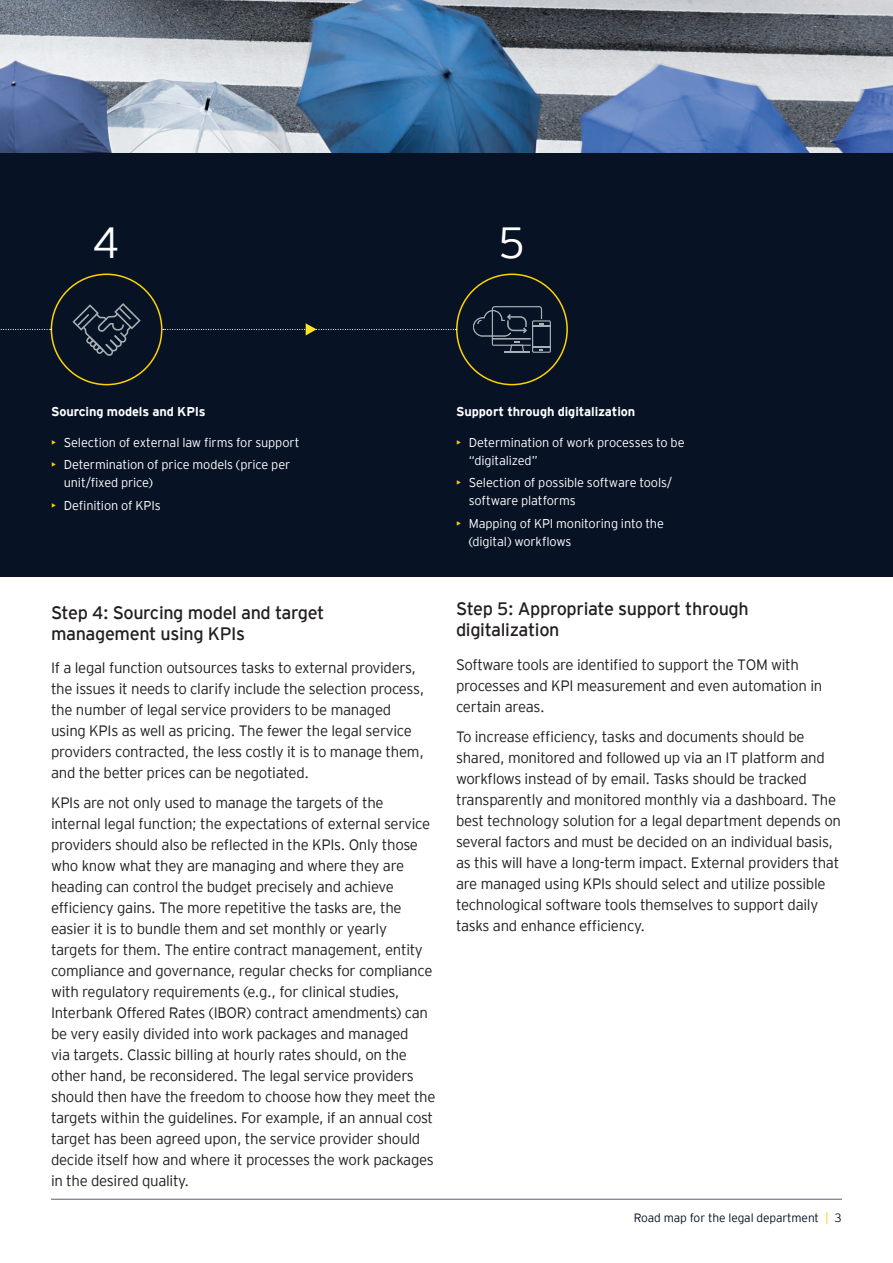
<style>
.page{position:relative;width:893px;height:1263px;background:#fff}
.page>*{position:absolute;margin:0;border:0;box-sizing:border-box;transform-origin:0 0}
.t1{font:300 43.5px "EY Interstate";color:#fff}
.t2{font:18px/21px "EY Interstate";letter-spacing:-.02em;color:#231f20}
.t3{font:300 15px/21px "EY Interstate";letter-spacing:-.02em;color:#231f20}
.t4{font:300 12.75px/18px "EY Interstate";letter-spacing:-.01em;color:#fff}
.t5{font:700 12.75px "EY Interstate";letter-spacing:-.005em;color:#fff}
.t6{font:300 12px "EY Interstate";letter-spacing:-.01em;color:#071224}
.s1{color:#fed304}
</style>
<div class="page">
<img style="left:0;top:0;width:893px;height:153px">
<div style="left:0;top:153px;width:893px;height:424px;background:#071224"></div>
<div style="left:51px;top:274px;width:111px;height:111px;border:2px solid #fed304;border-radius:50%"></div>
<div style="left:456px;top:274px;width:112px;height:111px;border:2px solid #fed304;border-radius:50%"></div>
<svg style="left:72px;top:303px;width:69px;height:53px"></svg>
<svg style="left:473px;top:306px;width:78px;height:47px"></svg>
<svg style="left:0;top:329px;width:51px;height:1px"></svg>
<svg style="left:163px;top:323px;width:293px;height:13px"></svg>
<hr style="left:51px;top:1199px;width:791px;height:1px;background:#545f6b">
<h1 class="t1" style="left:93px;top:211px;width:28px">4</h1>
<h1 class="t1" style="left:498px;top:211px;width:28px">5</h1>
<p class="t5" style="left:51px;top:403px;width:156px">Sourcing models and KPIs</p>
<p class="t4" style="left:51px;top:433px;width:250px"><span class="s1">•</span> Selection of external law firms for support</p>
<p class="t4" style="left:64px;top:455px;width:228px;text-indent:-13px"><span class="s1">•</span> Determination of price models (price per unit/fixed price)</p>
<p class="t4" style="left:51px;top:495px;width:111px"><span class="s1">•</span> Definition of KPIs</p>
<p class="t2" style="left:51px;top:601px;width:275px">Step 4: Sourcing model and target management using KPIs</p>
<p class="t3" style="left:51px;top:657px;width:375px">If a legal function outsources tasks to external providers, the issues it needs to clarify include the selection process, the number of legal service providers to be managed using KPIs as well as pricing. The fewer the legal service providers contracted, the less costly it is to manage them, and the better prices can be negotiated.</p>
<p class="t3" style="left:51px;top:791px;width:386px">KPIs are not only used to manage the targets of the internal legal function; the expectations of external service providers should also be reflected in the KPIs. Only those who know what they are managing and where they are heading can control the budget precisely and achieve efficiency gains. The more repetitive the tasks are, the easier it is to bundle them and set monthly or yearly targets for them. The entire contract management, entity compliance and governance, regular checks for compliance with regulatory requirements (e.g., for clinical studies, Interbank Offered Rates (IBOR) contract amendments) can be very easily divided into work packages and managed<br>via targets. Classic billing at hourly rates should, on the other hand, be reconsidered. The legal service providers should then have the freedom to choose how they meet the targets within the guidelines. For example, if an annual cost target has been agreed upon, the service provider should decide itself how and where it processes the work packages in the desired quality.</p>
<p class="t5" style="left:456px;top:403px;width:181px">Support through digitalization</p>
<p class="t4" style="left:469px;top:433px;width:217px;text-indent:-13px"><span class="s1">•</span> Determination of work processes to be “digitalized”</p>
<p class="t4" style="left:469px;top:473px;width:205px;text-indent:-13px"><span class="s1">•</span> Selection of possible software tools/ software platforms</p>
<p class="t4" style="left:469px;top:513px;width:197px;text-indent:-13px"><span class="s1">•</span> Mapping of KPI monitoring into the (digital) workflows</p>
<p class="t2" style="left:456px;top:597px;width:294px">Step 5: Appropriate support through digitalization</p>
<p class="t3" style="left:456px;top:653px;width:368px">Software tools are identified to support the TOM with processes and KPI measurement and even automation in certain areas.</p>
<p class="t3" style="left:456px;top:725px;width:387px">To increase efficiency, tasks and documents should be shared, monitored and followed up via an IT platform and workflows instead of by email. Tasks should be tracked transparently and monitored monthly via a dashboard. The best technology solution for a legal department depends on several factors and must be decided on an individual basis, as this will have a long-term impact. External providers that are managed using KPIs should select and utilize possible technological software tools themselves to support daily tasks and enhance efficiency.</p>
<p class="t6" style="left:634px;top:1209px;width:210px">Road map for the legal department <span class="s1">|</span> 3</p>
</div>
